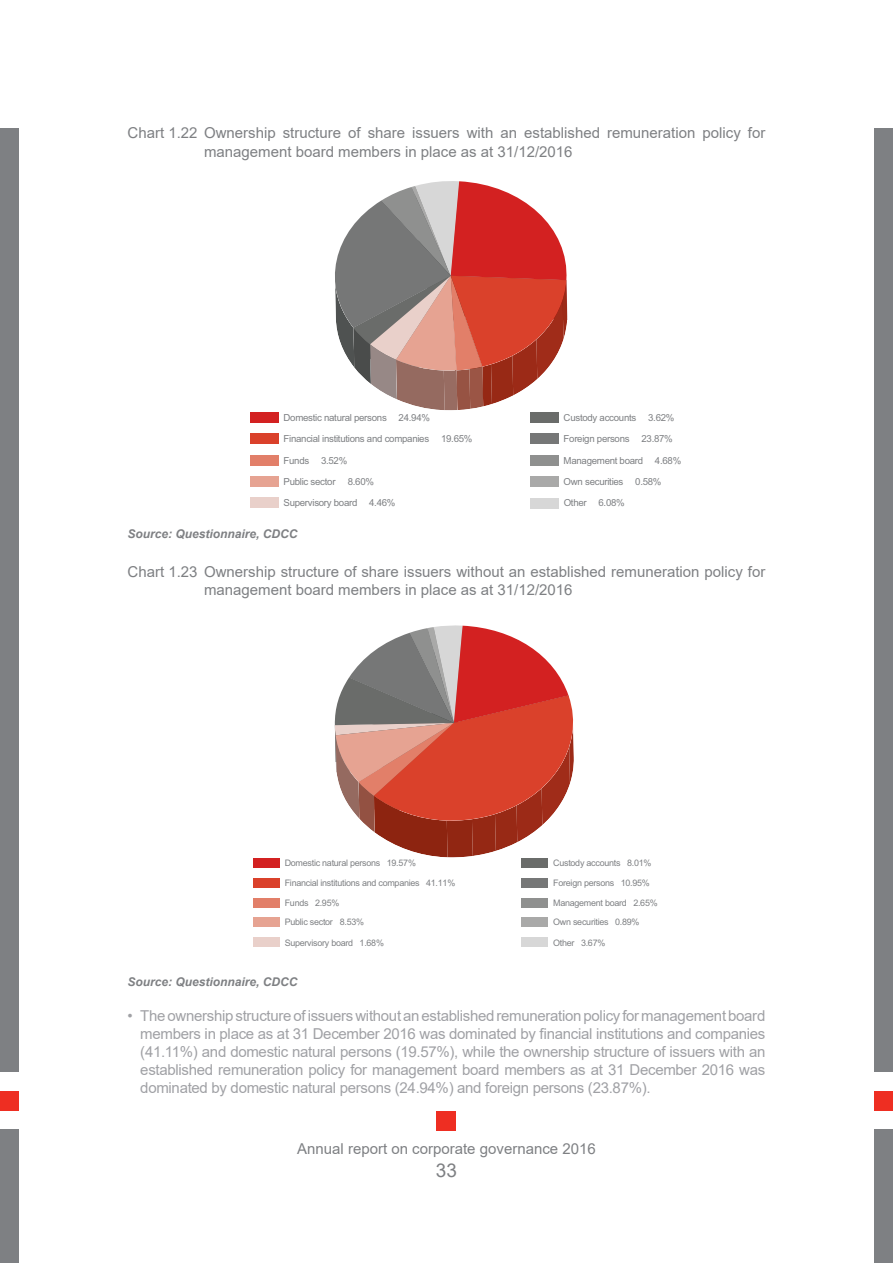
<style>
.page{position:relative;width:893px;height:1263px;background:#fff}
.page>*{position:absolute;margin:0;border:0;box-sizing:border-box;transform-origin:0 0}
.t1{font:18.9px "Arial";color:#7e8083}
.t2{font:15px/18px "Arial";letter-spacing:-.02em;color:#a0a1a5;text-align:justify}
.text{font:15px/18px "Arial";color:#7e8083}
.tekst_ispod_tablice{font:italic 700 12px "Arial";color:#7e8083}
.t3{font:9.75px/21.3px "Arial";letter-spacing:-.03em;color:#7e8083}
.t4{font:9px/19.8px "Arial";letter-spacing:-.03em;color:#7e8083}
</style>
<div class="page">
<div style="left:874px;top:1091px;width:19px;height:19px;background:#ee2e22"></div>
<div style="left:0;top:1091px;width:19px;height:19px;background:#ee2e22"></div>
<div style="left:874px;top:1129px;width:19px;height:134px;background:#7e8083"></div>
<div style="left:0;top:1129px;width:19px;height:134px;background:#7e8083"></div>
<div style="left:874px;top:128px;width:19px;height:944px;background:#7e8083"></div>
<div style="left:0;top:128px;width:19px;height:944px;background:#7e8083"></div>
<div style="left:437px;top:1111px;width:19px;height:19px;background:#ee2e22"></div>
<svg style="left:335px;top:181px;width:233px;height:229px"></svg>
<div style="left:250px;top:412px;width:28px;height:11px;background:#d32121"></div>
<div style="left:530px;top:412px;width:28px;height:11px;background:#6a6c6a"></div>
<div style="left:530px;top:434px;width:28px;height:10px;background:#767777"></div>
<div style="left:530px;top:455px;width:28px;height:10px;background:#8f908f"></div>
<div style="left:530px;top:476px;width:28px;height:11px;background:#a9a9a8"></div>
<div style="left:250px;top:434px;width:28px;height:10px;background:#da412b"></div>
<div style="left:250px;top:455px;width:28px;height:10px;background:#e27f69"></div>
<div style="left:250px;top:476px;width:28px;height:11px;background:#e6a392"></div>
<div style="left:250px;top:498px;width:28px;height:10px;background:#e9d0ca"></div>
<div style="left:530px;top:498px;width:28px;height:10px;background:#d7d7d7"></div>
<svg style="left:335px;top:625px;width:239px;height:233px"></svg>
<div style="left:253px;top:858px;width:26px;height:10px;background:#d32121"></div>
<div style="left:521px;top:858px;width:27px;height:10px;background:#6a6c6a"></div>
<div style="left:521px;top:878px;width:27px;height:9px;background:#767777"></div>
<div style="left:521px;top:898px;width:27px;height:9px;background:#8f908f"></div>
<div style="left:521px;top:917px;width:27px;height:10px;background:#a9a9a8"></div>
<div style="left:253px;top:878px;width:26px;height:9px;background:#da412b"></div>
<div style="left:253px;top:898px;width:26px;height:9px;background:#e27f69"></div>
<div style="left:253px;top:917px;width:26px;height:10px;background:#e6a392"></div>
<div style="left:253px;top:937px;width:26px;height:10px;background:#e9d0ca"></div>
<div style="left:521px;top:938px;width:27px;height:9px;background:#d7d7d7"></div>
<p class="text" style="left:204px;top:124px;width:563px;text-indent:-76px">Chart 1.22 Ownership structure of share issuers with an established remuneration policy for management board members in place as at 31/12/2016</p>
<p class="t3" style="left:284px;top:407px;width:148px">Domestic natural persons 24.94%</p>
<p class="t3" style="left:284px;top:428px;width:190px">Financial institutions and companies 19.65%<br>Funds 3.52%<br>Public sector</p>
<p class="t3" style="left:284px;top:471px;width:113px;text-indent:64px">8.60%<br>Supervisory board 4.46%</p>
<p class="t3" style="left:564px;top:407px;width:119px">Custody accounts 3.62%<br>Foreign persons 23.87%<br>Management board 4.68%<br>Own securities 0.58%</p>
<p class="t3" style="left:564px;top:492px;width:63px">Other 6.08%</p>
<p class="tekst_ispod_tablice" style="left:128px;top:526px;width:172px">Source: Questionnaire, CDCC</p>
<p class="text" style="left:204px;top:563px;width:563px;text-indent:-76px">Chart 1.23 Ownership structure of share issuers without an established remuneration policy for management board members in place as at 31/12/2016</p>
<p class="t4" style="left:553px;top:853px;width:106px">Custody accounts 8.01%<br>Foreign persons 10.95%<br>Management board 2.65%<br>Own securities 0.89%</p>
<p class="t4" style="left:285px;top:853px;width:133px">Domestic natural persons 19.57%</p>
<p class="t4" style="left:285px;top:873px;width:172px">Financial institutions and companies 41.11%<br>Funds 2.95%<br>Public sector 8.53%</p>
<p class="t4" style="left:285px;top:932px;width:101px">Supervisory board 1.68%</p>
<p class="t4" style="left:553px;top:932px;width:54px">Other 3.67%</p>
<p class="tekst_ispod_tablice" style="left:128px;top:974px;width:172px">Source: Questionnaire, CDCC</p>
<p class="t2" style="left:140px;top:1006px;width:627px;text-indent:-13px">• The ownership structure of issuers without an established remuneration policy for management board members in place as at 31 December 2016 was dominated by financial institutions and companies (41.11%) and domestic natural persons (19.57%), while the ownership structure of issuers with an established remuneration policy for management board members as at 31 December 2016 was dominated by domestic natural persons (24.94%) and foreign persons (23.87%).</p>
<p class="text" style="left:297px;top:1139px;width:300px">Annual report on corporate governance 2016</p>
<p class="t1" style="left:436px;top:1157px;width:23px">33</p>
</div>
